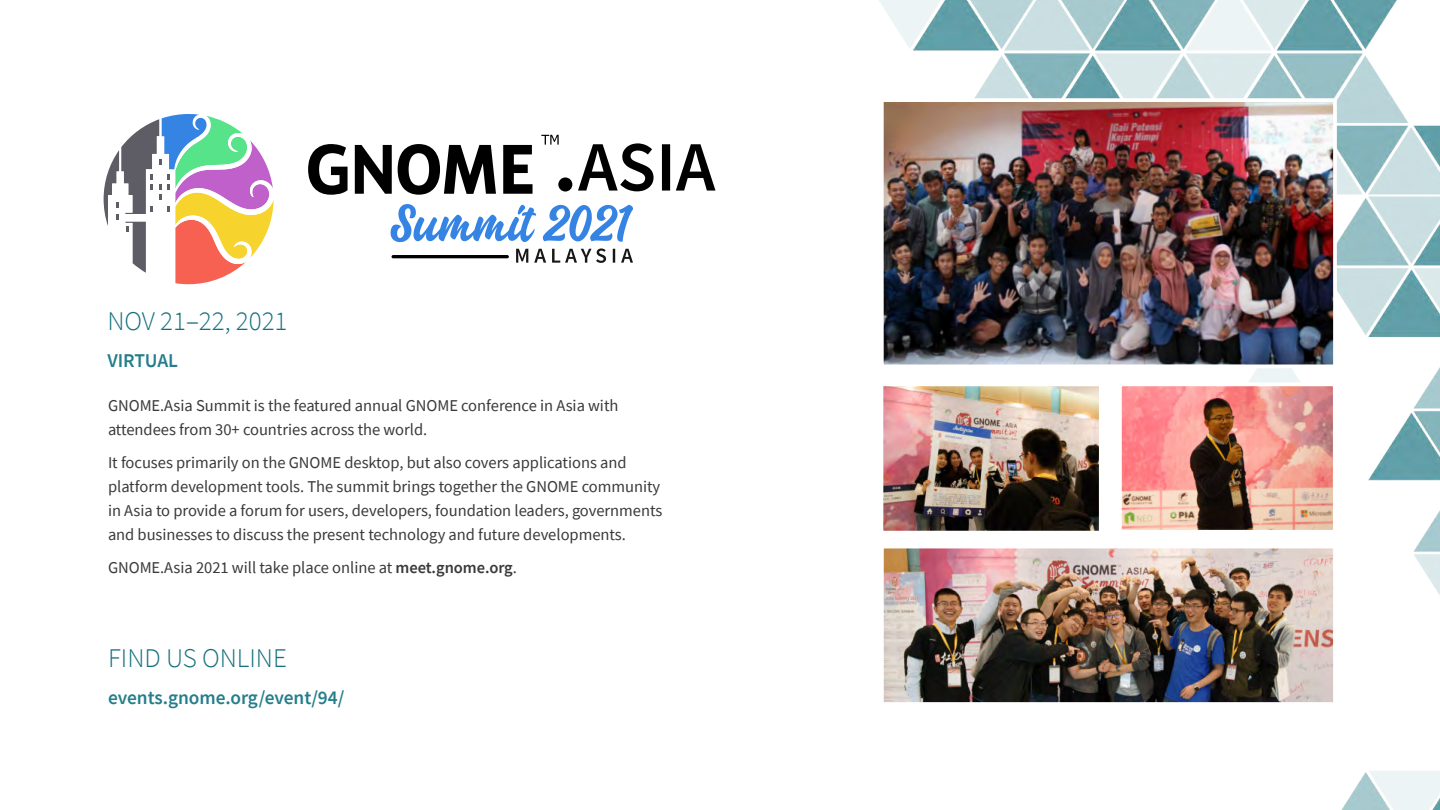
<style>
.page{position:relative;width:1440px;height:810px;background:#fff}
.page>*{position:absolute;margin:0;border:0;box-sizing:border-box;transform-origin:0 0}
.t1{font:300 27px "Source Sans Pro";color:#16717e}
.t2{font:600 19.5px "Source Sans Pro";letter-spacing:-.005em;color:#247e8b}
.t3{font:16.5px/24px "Source Sans Pro";color:#3a3939}
.s1{font-weight:600}
</style>
<div class="page">
<img style="left:879px;top:0;width:561px;height:810px">
<img style="left:885px;top:387px;width:213px;height:142px">
<div style="left:880px;top:382px;width:223px;height:152px;border:4px solid #fff"></div>
<img style="left:885px;top:550px;width:447px;height:151px">
<div style="left:880px;top:545px;width:457px;height:161px;border:4px solid #fff"></div>
<img style="left:1123px;top:387px;width:209px;height:142px">
<div style="left:1118px;top:382px;width:219px;height:152px;border:4px solid #fff"></div>
<img style="left:885px;top:103px;width:447px;height:260px">
<div style="left:880px;top:98px;width:457px;height:270px;border:4px solid #fff"></div>
<svg style="left:104px;top:114px;width:170px;height:170px"></svg>
<div style="left:558px;top:177px;width:14px;height:15px;background:#000;border-radius:50%"></div>
<svg style="left:578px;top:143px;width:138px;height:48px"></svg>
<svg style="left:308px;top:144px;width:40px;height:51px"></svg>
<svg style="left:355px;top:145px;width:37px;height:49px"></svg>
<svg style="left:398px;top:144px;width:98px;height:51px"></svg>
<svg style="left:503px;top:145px;width:30px;height:49px"></svg>
<svg style="left:541px;top:135px;width:18px;height:10px"></svg>
<svg style="left:391px;top:204px;width:242px;height:59px"></svg>
<h1 class="t1" style="left:107px;top:303px;width:182px">NOV 21–22, 2021</h1>
<p class="t2" style="left:107px;top:348px;width:72px">VIRTUAL</p>
<p class="t3" style="left:108px;top:393px;width:512px">GNOME.Asia Summit is the featured annual GNOME conference in Asia with attendees from 30+ countries across the world.</p>
<p class="t3" style="left:108px;top:450px;width:556px">It focuses primarily on the GNOME desktop, but also covers applications and platform development tools. The summit brings together the GNOME community in Asia to provide a forum for users, developers, foundation leaders, governments and businesses to discuss the present technology and future developments.</p>
<p class="t3" style="left:108px;top:555px;width:410px">GNOME.Asia 2021 will take place online at <span class="s1">meet.gnome.org</span>.</p>
<h1 class="t1" style="left:108px;top:640px;width:180px">FIND US ONLINE</h1>
<p class="t2" style="left:108px;top:684px;width:238px">events.gnome.org/event/94/</p>
</div>
